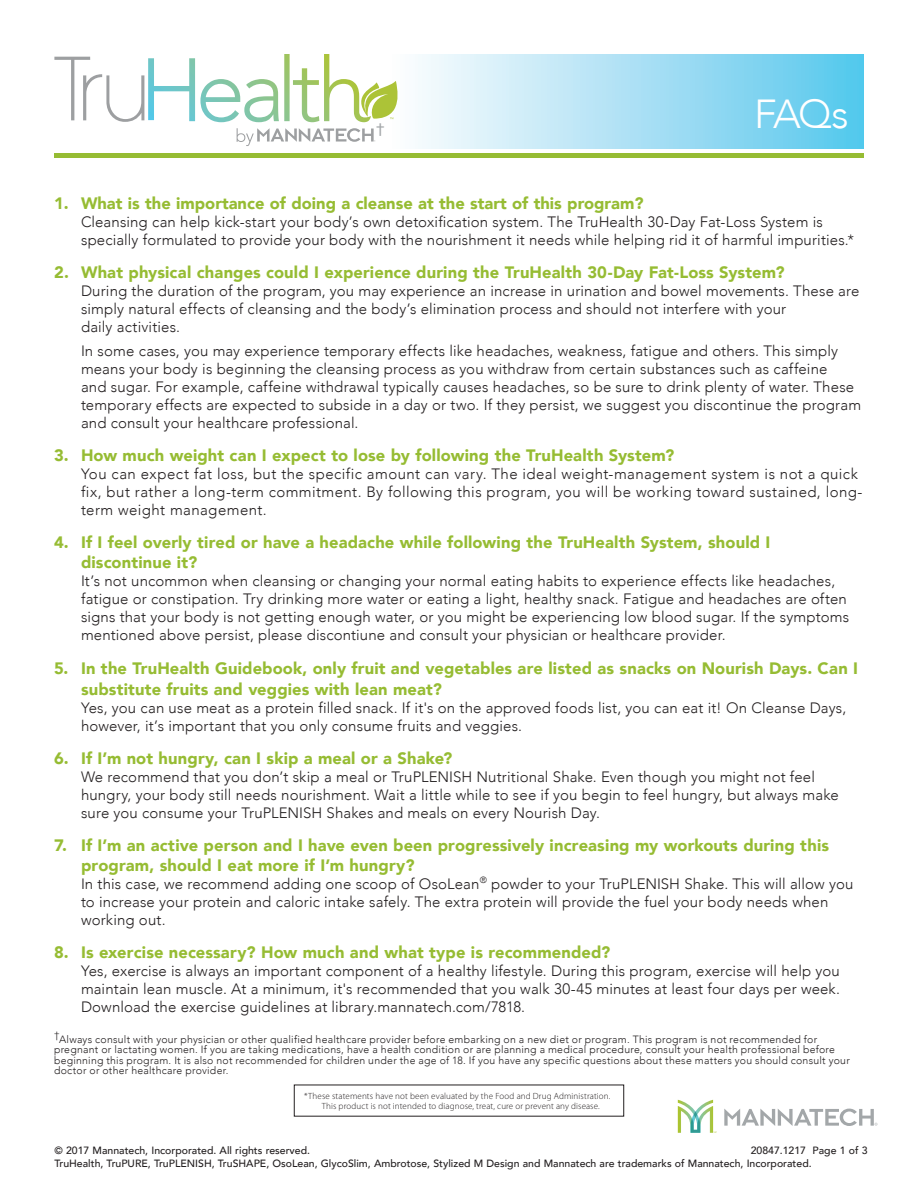
<style>
.page{position:relative;width:918px;height:1188px;background:#fff}
.page>*{position:absolute;margin:0;border:0;box-sizing:border-box;transform-origin:0 0}
.t1{font:300 40.5px "Avenir";color:#fff}
.t2{font:900 16.5px/19.5px "Avenir";letter-spacing:.01em;color:#96bc33}
.t3{font:500 15.15px "Avenir";color:#a3a7a9}
.Heads_2{font:300 15px/18px "Avenir";letter-spacing:.01em;color:#231f20}
.Heads_2-2{font:300 15px/18px "Avenir";letter-spacing:.03em;color:#231f20}
.Bullets_Body_3rd{font:300 10.5px/10.5px "Avenir";letter-spacing:.025em;color:#231f20}
.t4{font:500 10.5px/12.6px "Avenir";color:#231f20}
.t5{font:300 9px/10.5px "Myriad Pro";letter-spacing:.015em;color:#231f20}
</style>
<div class="page">
<svg style="left:678px;top:1100px;width:38px;height:33px"></svg>
<svg style="left:724px;top:1109px;width:154px;height:17px"></svg>
<div style="left:390px;top:54px;width:474px;height:95px;background:linear-gradient(to right,#fffdfe,#58c7ec)"></div>
<div style="left:54px;top:153px;width:810px;height:5px;background:#96bc33"></div>
<svg style="left:237px;top:128px;width:138px;height:18px"></svg>
<svg style="left:54px;top:54px;width:345px;height:68px"></svg>
<p class="t3" style="left:376px;top:116px;width:10px">†</p>
<p class="t1" style="left:754px;top:90px;width:96px">FAQs</p>
<p class="t2" style="left:54px;top:193px;width:591px">1. What is the importance of doing a cleanse at the start of this program?</p>
<p class="Heads_2" style="left:81px;top:213px;width:775px">Cleansing can help kick-start your body’s own detoxification system. The TruHealth 30-Day Fat-Loss System is specially formulated to provide your body with the nourishment it needs while helping rid it of harmful impurities.*</p>
<p class="t2" style="left:54px;top:262px;width:732px">2. What physical changes could I experience during the TruHealth 30-Day Fat-Loss System?</p>
<p class="Heads_2" style="left:81px;top:282px;width:780px">During the duration of the program, you may experience an increase in urination and bowel movements. These are simply natural effects of cleansing and the body’s elimination process and should not interfere with your<br>daily activities.</p>
<p class="Heads_2" style="left:81px;top:342px;width:782px">In some cases, you may experience temporary effects like headaches, weakness, fatigue and others. This simply means your body is beginning the cleansing process as you withdraw from certain substances such as caffeine<br>and sugar. For example, caffeine withdrawal typically causes headaches, so be sure to drink plenty of water. These temporary effects are expected to subside in a day or two. If they persist, we suggest you discontinue the program and consult your healthcare professional.</p>
<p class="t2" style="left:54px;top:446px;width:622px">3. How much weight can I expect to lose by following the TruHealth System?</p>
<p class="Heads_2-2" style="left:81px;top:465px;width:783px">You can expect fat loss, but the specific amount can vary. The ideal weight-management system is not a quick fix, but rather a long-term commitment. By following this program, you will be working toward sustained, long&shy;term weight management.</p>
<p class="t2" style="left:81px;top:533px;width:691px;text-indent:-27px">4. If I feel overly tired or have a headache while following the TruHealth System, should I discontinue it?</p>
<p class="Heads_2" style="left:81px;top:572px;width:770px">It’s not uncommon when cleansing or changing your normal eating habits to experience effects like headaches, fatigue or constipation. Try drinking more water or eating a light, healthy snack. Fatigue and headaches are often signs that your body is not getting enough water, or you might be experiencing low blood sugar. If the symptoms mentioned above persist, please discontiune and consult your physician or healthcare provider.</p>
<p class="t2" style="left:81px;top:658px;width:779px;line-height:21px;text-indent:-27px">5. In the TruHealth Guidebook, only fruit and vegetables are listed as snacks on Nourish Days. Can I substitute fruits and veggies with lean meat?</p>
<p class="Heads_2" style="left:81px;top:699px;width:767px">Yes, you can use meat as a protein filled snack. If it's on the approved foods list, you can eat it! On Cleanse Days, however, it’s important that you only consume fruits and veggies.</p>
<p class="t2" style="left:54px;top:749px;width:400px">6. If I’m not hungry, can I skip a meal or a Shake?</p>
<p class="Heads_2" style="left:81px;top:768px;width:759px">We recommend that you don’t skip a meal or TruPLENISH Nutritional Shake. Even though you might not feel hungry, your body still needs nourishment. Wait a little while to see if you begin to feel hungry, but always make sure you consume your TruPLENISH Shakes and meals on every Nourish Day.</p>
<p class="t2" style="left:81px;top:836px;width:750px;text-indent:-27px">7. If I’m an active person and I have even been progressively increasing my workouts during this program, should I eat more if I’m hungry?</p>
<p class="Heads_2" style="left:81px;top:875px;width:774px">In this case, we recommend adding one scoop of OsoLean<sup>®</sup> powder to your TruPLENISH Shake. This will allow you to increase your protein and caloric intake safely. The extra protein will provide the fuel your body needs when working out.</p>
<p class="t2" style="left:54px;top:942px;width:558px">8. Is exercise necessary? How much and what type is recommended?</p>
<p class="Heads_2" style="left:81px;top:962px;width:761px;text-align:justify">Yes, exercise is always an important component of a healthy lifestyle. During this program, exercise will help you maintain lean muscle. At a minimum, it's recommended that you walk 30-45 minutes at least four days per week.<br>Download the exercise guidelines at library.mannatech.com/7818.</p>
<p class="Bullets_Body_3rd" style="left:54px;top:1034px;width:797px">†Always consult with your physician or other qualified healthcare provider before embarking on a new diet or program. This program is not recommended for pregnant or lactating women. If you are taking medications, have a health condition or are planning a medical procedure, consult your health professional before beginning this program. It is also not recommended for children under the age of 18. If you have any specific questions about these matters you should consult your doctor or other healthcare provider.</p>
<p class="t5" style="left:322px;top:1091px;width:290px;text-indent:-17px">*These statements have not been evaluated by the Food and Drug Administration.<br>This product is not intended to diagnose, treat, cure or prevent any disease.</p>
<p class="t4" style="left:54px;top:1144px;width:815px;text-indent:696px">20847.1217 Page 1 of 3<br>TruHealth, TruPURE, TruPLENISH, TruSHAPE, OsoLean, GlycoSlim, Ambrotose, Stylized M Design and Mannatech are trademarks of Mannatech, Incorporated.</p>
<p class="t4" style="left:54px;top:1144px;width:257px">© 2017 Mannatech, Incorporated. All rights reserved.</p>
</div>
